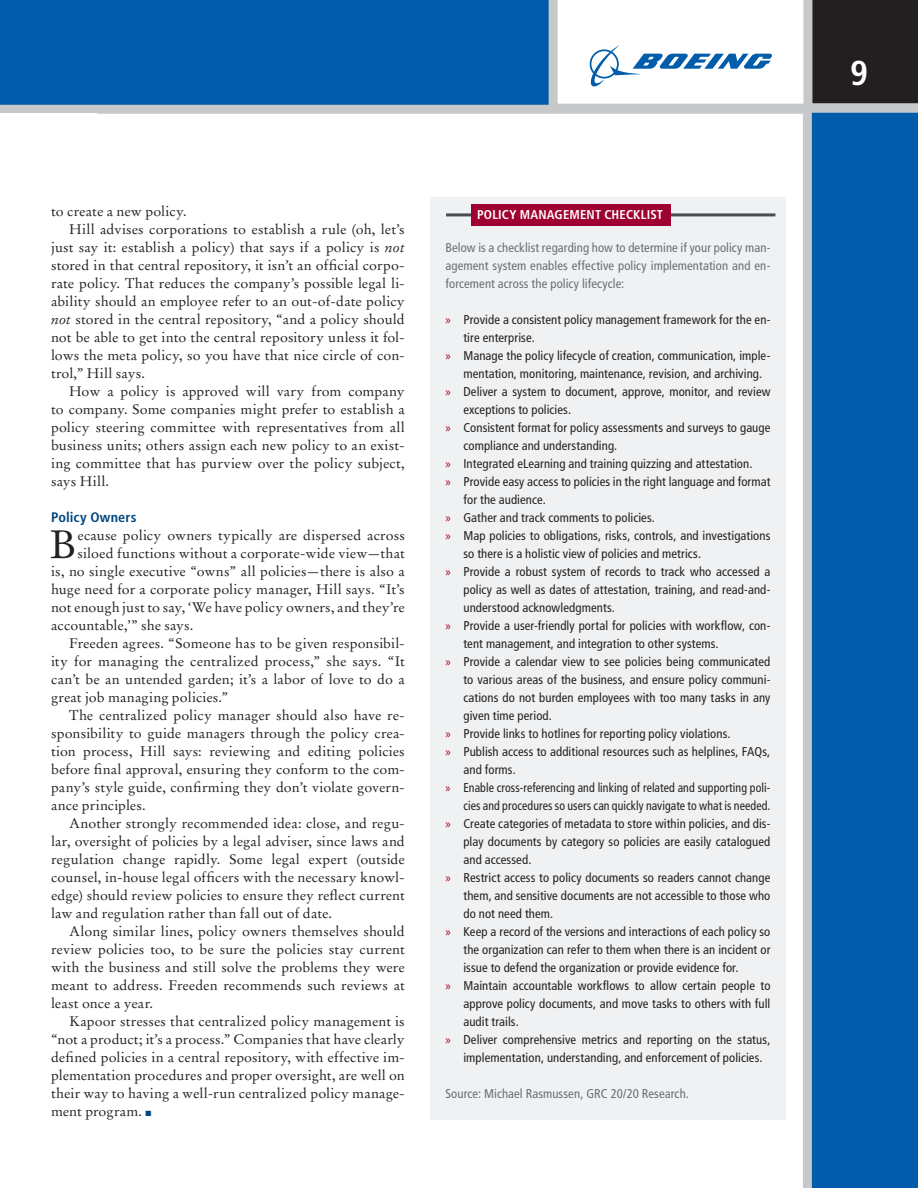
<style>
.page{position:relative;width:918px;height:1188px;background:#015dab}
.page>*{position:absolute;margin:0;border:0;box-sizing:border-box;transform-origin:0 0}
.section_title_1st_pa{font:39.45px "Stempel Garamond LT Std";color:#231f20}
.t1{font:700 condensed 34.5px "Frutiger LT Std";color:#fff}
.Body_Copy{font:13.8px/18px "Stempel Garamond LT Std";letter-spacing:.01em;color:#231f20;text-align:justify}
.section_title_1st_pa-2{font:13.8px "Stempel Garamond LT Std";letter-spacing:.005em;color:#231f20}
.Section_Title{font:700 condensed 13.8px "Frutiger LT Std";letter-spacing:.01em;color:#00467e}
.t2{font:condensed 12.75px/18px "Frutiger LT Std";letter-spacing:.005em;color:#231f20}
.Sidebar_Intro_Source{font:condensed 12.75px/18px "Frutiger LT Std";letter-spacing:.005em;color:#6c6d70;text-align:justify}
.t3{font:condensed 12.75px/18px "Frutiger LT Std";letter-spacing:.005em;color:#231f20;text-align:right;scale:.93 1}
.Bubble_Copy{font:700 condensed 12.75px "Frutiger LT Std";letter-spacing:.015em;color:#fff}
.s1{font-style:italic}
.s2{color:#00467e}
.s3{font-family:"Myriad Pro";font-stretch:normal;color:#9e0132}
</style>
<div class="page">
<div style="left:0;top:105px;width:812px;height:1083px;background:#fff"></div>
<div style="left:0;top:113px;width:96px;height:1075px;background:#fff"></div>
<svg style="left:549px;top:0;width:369px;height:113px;background:#b3b6ba"></svg>
<div style="left:430px;top:198px;width:356px;height:922px;background:#f0f1f2"></div>
<hr style="left:446px;top:213px;width:329px;height:3px;background:#4b4c4d">
<div style="left:471px;top:204px;width:200px;height:22px;background:#9e0132"></div>
<p class="Body_Copy" style="left:51px;top:202px;width:137px">to create a new policy.</p>
<p class="Body_Copy" style="left:51px;top:220px;width:355px;text-indent:18px">Hill advises corporations to establish a rule (oh, let’s just say it: establish a policy) that says if a policy is <span class="s1">not </span>stored in that central repository, it isn’t an official corpo&shy;rate policy. That reduces the company’s possible legal li&shy;ability should an employee refer to an out-of-date policy <span class="s1">not</span> stored in the central repository, “and a policy should not be able to get into the central repository unless it fol&shy;lows the meta policy, so you have that nice circle of con&shy;trol,” Hill says.</p>
<p class="Body_Copy" style="left:51px;top:382px;width:355px;text-indent:18px">How a policy is approved will vary from company to company. Some companies might prefer to establish a policy steering committee with representatives from all business units; others assign each new policy to an exist&shy;ing committee that has purview over the policy subject, says Hill.</p>
<p class="Section_Title" style="left:51px;top:509px;width:87px">Policy Owners</p>
<p class="section_title_1st_pa" style="left:50px;top:521px;width:29px">B</p>
<p class="section_title_1st_pa-2" style="left:77px;top:527px;width:329px">ecause policy owners typically are dispersed across</p>
<p class="section_title_1st_pa-2" style="left:77px;top:545px;width:329px">siloed functions without a corporate-wide view—that</p>
<p class="section_title_1st_pa-2" style="left:51px;top:563px;width:355px">is, no single executive “owns” all policies—there is also a</p>
<p class="section_title_1st_pa-2" style="left:51px;top:581px;width:355px">huge need for a corporate policy manager, Hill says. “It’s</p>
<p class="section_title_1st_pa-2" style="left:51px;top:599px;width:355px">not enough just to say, ‘We have policy owners, and they’re</p>
<p class="section_title_1st_pa-2" style="left:51px;top:617px;width:144px">accountable,’” she says.</p>
<p class="Body_Copy" style="left:51px;top:634px;width:355px;text-indent:18px">Freeden agrees. “Someone has to be given responsibil&shy;ity for managing the centralized process,” she says. “It can’t be an untended garden; it’s a labor of love to do a great job managing policies.”</p>
<p class="Body_Copy" style="left:51px;top:706px;width:355px;text-indent:18px">The centralized policy manager should also have re&shy;sponsibility to guide managers through the policy crea&shy;tion process, Hill says: reviewing and editing policies before final approval, ensuring they conform to the com&shy;pany’s style guide, confirming they don’t violate govern&shy;ance principles.</p>
<p class="Body_Copy" style="left:51px;top:814px;width:355px;text-indent:18px">Another strongly recommended idea: close, and regu&shy;lar, oversight of policies by a legal adviser, since laws and regulation change rapidly. Some legal expert (outside counsel, in-house legal officers with the necessary knowl&shy;edge) should review policies to ensure they reflect current law and regulation rather than fall out of date.</p>
<p class="Body_Copy" style="left:51px;top:922px;width:355px;text-indent:18px">Along similar lines, policy owners themselves should review policies too, to be sure the policies stay current with the business and still solve the problems they were meant to address. Freeden recommends such reviews at least once a year.</p>
<p class="Body_Copy" style="left:51px;top:1012px;width:355px;text-indent:18px">Kapoor stresses that centralized policy management is “not a product; it’s a process.” Companies that have clearly defined policies in a central repository, with effective im&shy;plementation procedures and proper oversight, are well on their way to having a well-run centralized policy manage&shy;ment program. <span class="s2">■</span></p>
<p class="Bubble_Copy" style="left:477px;top:207px;width:187px">POLICY MANAGEMENT CHECKLIST</p>
<p class="Sidebar_Intro_Source" style="left:445px;top:239px;width:327px">Below is a checklist regarding how to determine if your policy man&shy;agement system enables effective policy implementation and en&shy;forcement across the policy lifecycle:</p>
<p class="t2" style="left:463px;top:311px;width:309px;text-indent:-18px"><span class="s3">»</span> Provide a consistent policy management framework for the en&shy;tire enterprise.</p>
<p class="t2" style="left:463px;top:347px;width:309px;text-indent:-18px"><span class="s3">»</span> Manage the policy lifecycle of creation, communication, imple&shy;mentation, monitoring, maintenance, revision, and archiving.</p>
<p class="t2" style="left:463px;top:383px;width:309px;text-indent:-18px"><span class="s3">»</span> Deliver a system to document, approve, monitor, and review exceptions to policies.</p>
<p class="t2" style="left:463px;top:419px;width:309px;text-indent:-18px"><span class="s3">»</span> Consistent format for policy assessments and surveys to gauge compliance and understanding.</p>
<p class="t2" style="left:445px;top:455px;width:309px"><span class="s3">»</span> Integrated eLearning and training quizzing and attestation.</p>
<p class="t2" style="left:463px;top:473px;width:309px;text-indent:-18px"><span class="s3">»</span> Provide easy access to policies in the right language and format for the audience.</p>
<p class="t2" style="left:445px;top:509px;width:211px"><span class="s3">»</span> Gather and track comments to policies.</p>
<p class="t2" style="left:463px;top:527px;width:309px;text-indent:-18px"><span class="s3">»</span> Map policies to obligations, risks, controls, and investigations so there is a holistic view of policies and metrics.</p>
<p class="t2" style="left:463px;top:563px;width:309px;text-align:justify;text-indent:-18px"><span class="s3">»</span> Provide a robust system of records to track who accessed a policy as well as dates of attestation, training, and read-and&shy;understood acknowledgments.</p>
<p class="t2" style="left:463px;top:617px;width:309px;text-indent:-18px"><span class="s3">»</span> Provide a user-friendly portal for policies with workflow, con&shy;tent management, and integration to other systems.</p>
<p class="t2" style="left:463px;top:653px;width:309px;text-align:justify;text-indent:-18px"><span class="s3">»</span> Provide a calendar view to see policies being communicated to various areas of the business, and ensure policy communi&shy;cations do not burden employees with too many tasks in any given time period.</p>
<p class="t2" style="left:445px;top:725px;width:287px"><span class="s3">»</span> Provide links to hotlines for reporting policy violations.</p>
<p class="t2" style="left:463px;top:743px;width:308px;text-indent:-18px"><span class="s3">»</span> Publish access to additional resources such as helplines, FAQs, and forms.</p>
<p class="t3" style="left:445px;top:779px;width:351px"><span class="s3">»</span> Enable cross-referencing and linking of related and supporting poli&shy;cies and procedures so users can quickly navigate to what is needed.</p>
<p class="t2" style="left:463px;top:815px;width:309px;text-align:justify;text-indent:-18px"><span class="s3">»</span> Create categories of metadata to store within policies, and dis&shy;play documents by category so policies are easily catalogued and accessed.</p>
<p class="t2" style="left:463px;top:869px;width:309px;text-align:justify;text-indent:-18px"><span class="s3">»</span> Restrict access to policy documents so readers cannot change them, and sensitive documents are not accessible to those who do not need them.</p>
<p class="t2" style="left:463px;top:923px;width:309px;text-align:justify;text-indent:-18px"><span class="s3">»</span> Keep a record of the versions and interactions of each policy so the organization can refer to them when there is an incident or issue to defend the organization or provide evidence for.</p>
<p class="t2" style="left:463px;top:977px;width:309px;text-align:justify;text-indent:-18px"><span class="s3">»</span> Maintain accountable workflows to allow certain people to approve policy documents, and move tasks to others with full audit trails.</p>
<p class="t2" style="left:463px;top:1031px;width:308px;text-indent:-18px"><span class="s3">»</span> Deliver comprehensive metrics and reporting on the status, implementation, understanding, and enforcement of policies.</p>
<p class="Sidebar_Intro_Source" style="left:445px;top:1085px;width:245px">Source: Michael Rasmussen, GRC 20/20 Research.</p>
<h2 class="t1" style="left:850px;top:52px;width:19px">9</h2>
</div>
